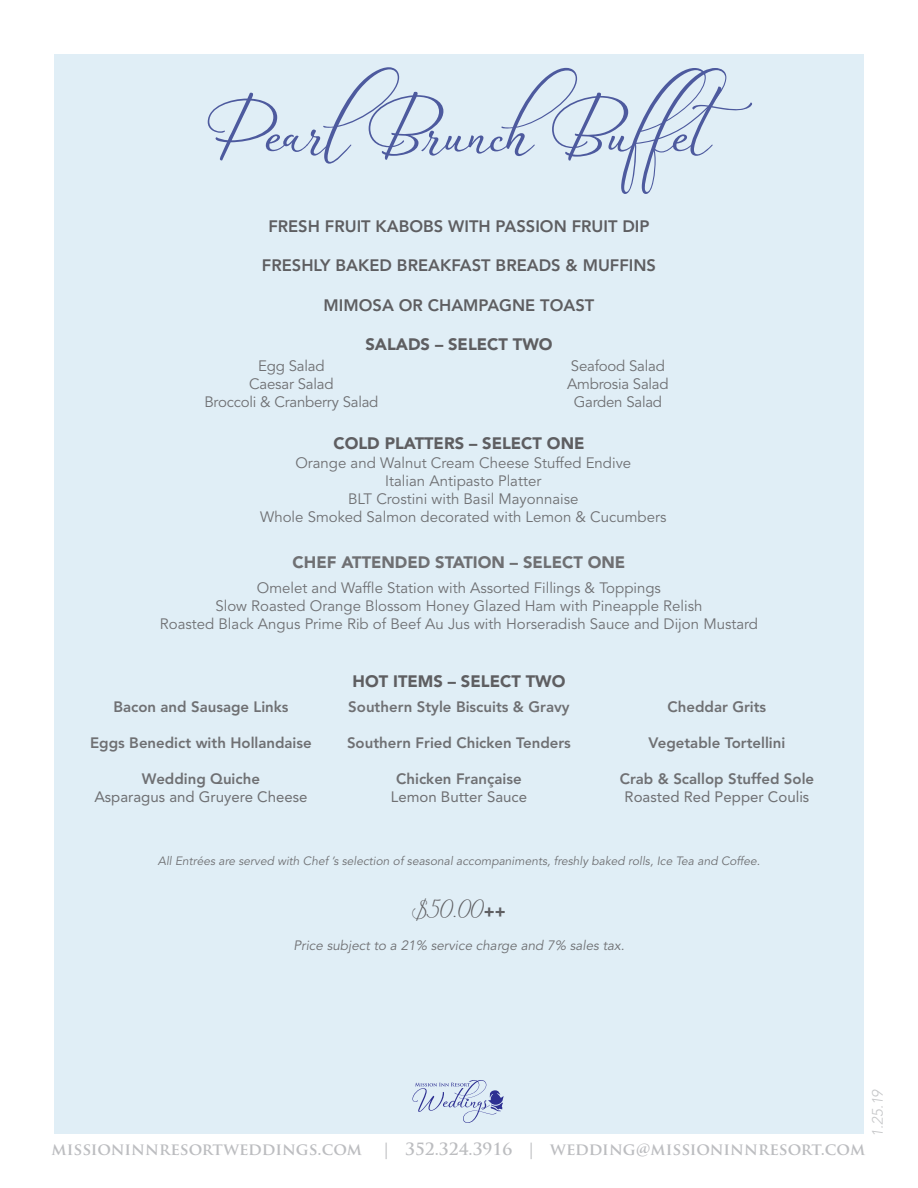
<style>
.page{position:relative;width:918px;height:1188px;background:#fff}
.page>*{position:absolute;margin:0;border:0;box-sizing:border-box;transform-origin:0 0}
.t1{font:90px "Galiano";color:#4d5a9e}
.t2{font:27px "Galiano";color:#5e5e61}
.t3{font:800 16.5px "Avenir LT Std";color:#5e5e61}
.t4{font:700 16.5px "Trajan Pro";color:#bcbdc0}
.t5{font:900 16.5px "Avenir LT Std";color:#5e5e61}
.t6{font:900 16.5px "Avenir LT Std";color:#6f7073}
.t7{font:15px/18px "Avenir LT Std";color:#6f7073;text-align:center}
.t8{font:800 15px "Avenir LT Std";color:#6f7073}
.t9{font:15px "Avenir LT Std";color:#6f7073}
.t10{font:italic 300 15px "Avenir LT Std";color:#c5c6c8}
.t11{font:italic 13.5px "Avenir LT Std";color:#6f7073}
.t12{font:italic 12px "Avenir LT Std";color:#6f7073}
.s1{font-family:"Avenir LT Std";font-weight:900;font-size:16.5px}
</style>
<div class="page">
<div style="left:54px;top:54px;width:810px;height:1080px;background:#dfeef6"></div>
<svg style="left:412px;top:1080px;width:91px;height:43px"></svg>
<h1 class="t1" style="left:207px;top:69px;width:531px">PearlBrunchBuffet</h1>
<p class="t3" style="left:268px;top:216px;width:383px">FRESH FRUIT KABOBS WITH PASSION FRUIT DIP</p>
<p class="t3" style="left:262px;top:256px;width:396px">FRESHLY BAKED BREAKFAST BREADS &amp; MUFFINS</p>
<p class="t3" style="left:324px;top:295px;width:272px">MIMOSA OR CHAMPAGNE TOAST</p>
<p class="t5" style="left:365px;top:335px;width:189px">SALADS – SELECT TWO</p>
<p class="t7" style="left:204px;top:357px;width:176px">Egg Salad<br>Caesar Salad<br>Broccoli &amp; Cranberry Salad</p>
<p class="t7" style="left:567px;top:357px;width:103px">Seafood Salad<br>Ambrosia Salad<br>Garden Salad</p>
<p class="t5" style="left:333px;top:434px;width:253px">COLD PLATTERS – SELECT ONE</p>
<p class="t7" style="left:260px;top:454px;width:408px">Orange and Walnut Cream Cheese Stuffed Endive<br>Italian Antipasto Platter<br>BLT Crostini with Basil Mayonnaise<br>Whole Smoked Salmon decorated with Lemon &amp; Cucumbers</p>
<p class="t6" style="left:293px;top:552px;width:334px">CHEF ATTENDED STATION – SELECT ONE</p>
<p class="t7" style="left:160px;top:580px;width:600px">Omelet and Waffle Station with Assorted Fillings &amp; Toppings<br>Slow Roasted Orange Blossom Honey Glazed Ham with Pineapple Relish<br>Roasted Black Angus Prime Rib of Beef Au Jus with Horseradish Sauce and Dijon Mustard</p>
<p class="t8" style="left:113px;top:698px;width:177px">Bacon and Sausage Links</p>
<p class="t8" style="left:90px;top:734px;width:223px">Eggs Benedict with Hollandaise</p>
<p class="t8" style="left:142px;top:770px;width:120px">Wedding Quiche</p>
<p class="t9" style="left:94px;top:788px;width:215px">Asparagus and Gruyere Cheese</p>
<p class="t5" style="left:353px;top:671px;width:214px">HOT ITEMS – SELECT TWO</p>
<p class="t8" style="left:348px;top:698px;width:223px">Southern Style Biscuits &amp; Gravy</p>
<p class="t8" style="left:347px;top:734px;width:225px">Southern Fried Chicken Tenders</p>
<p class="t8" style="left:396px;top:770px;width:127px">Chicken Française</p>
<p class="t9" style="left:391px;top:788px;width:138px">Lemon Butter Sauce</p>
<p class="t8" style="left:668px;top:698px;width:100px">Cheddar Grits</p>
<p class="t8" style="left:649px;top:734px;width:138px">Vegetable Tortellini</p>
<p class="t8" style="left:620px;top:770px;width:196px">Crab &amp; Scallop Stuffed Sole</p>
<p class="t9" style="left:625px;top:788px;width:186px">Roasted Red Pepper Coulis</p>
<p class="t12" style="left:158px;top:854px;width:604px">All Entrées are served with Chef ’s selection of seasonal accompaniments, freshly baked rolls, Ice Tea and Coffee.</p>
<h2 class="t2" style="left:412px;top:892px;width:95px">$50.00<span class="s1">++</span></h2>
<p class="t11" style="left:293px;top:937px;width:333px">Price subject to a 21% service charge and 7% sales tax.</p>
<p class="t10" style="left:869px;top:1137px;width:49px;rotate:-90deg">1.25.19</p>
<p class="t4" style="left:52px;top:1139px;width:815px">MISSIONINNRESORTWEDDINGS.COM | 352.324.3916 | WEDDING@MISSIONINNRESORT.COM</p>
</div>
